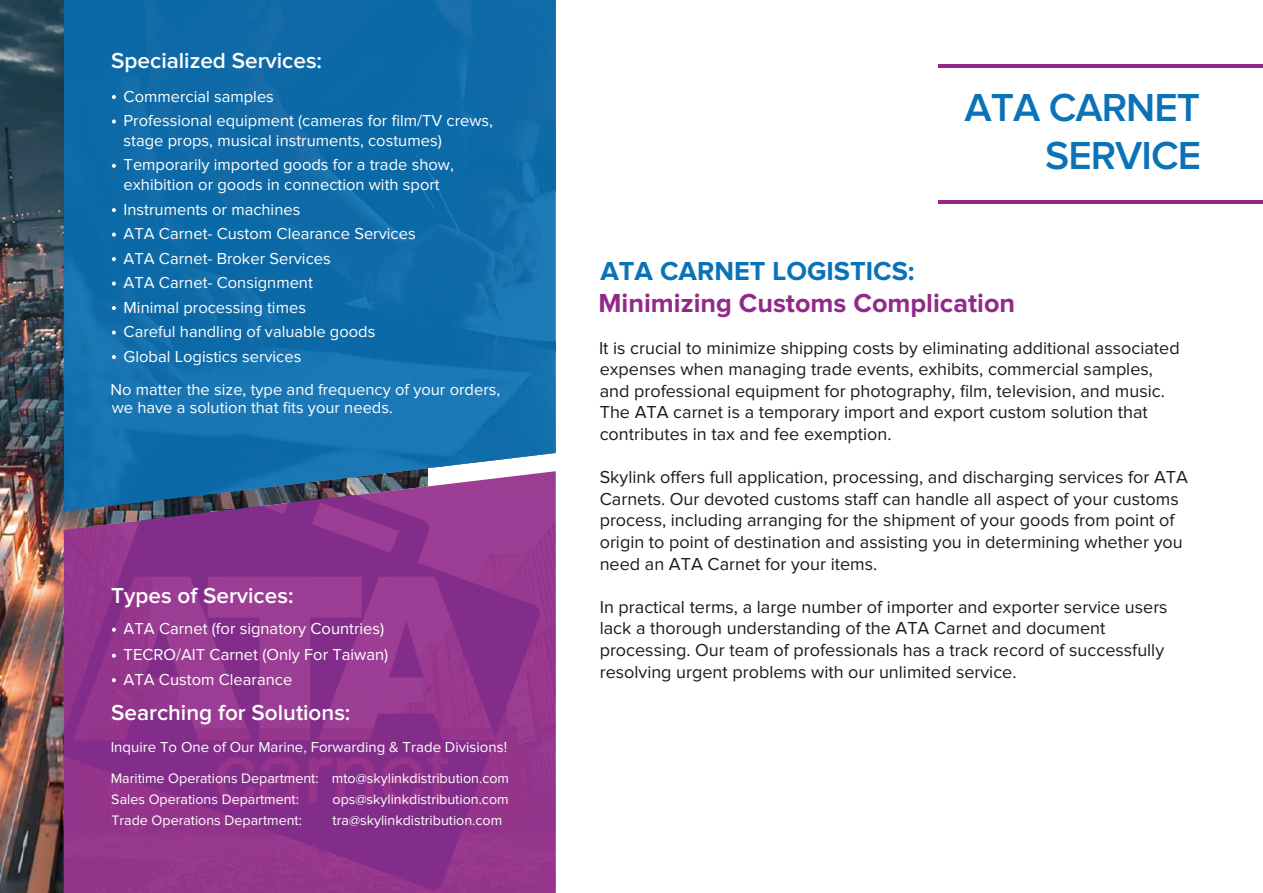
<style>
.page{position:relative;width:1263px;height:893px;background:#fff}
.page>*{position:absolute;margin:0;border:0;box-sizing:border-box;transform-origin:0 0}
.t1{font:600 40.5px/48.6px "Proxima Nova";letter-spacing:-.025em;color:#0a73b8;text-align:right}
.t2{font:700 27px "Proxima Nova";color:#92298a}
.t3{font:700 27px "Proxima Nova";color:#0a73b8}
.t4{font:600 22.5px "Proxima Nova";color:#fff}
.t5{font:18px/21.6px "Proxima Nova";color:#1c1c1c}
.t6{font:16.5px/24.5px "Proxima Nova";color:#fff}
.t7{font:15px "Proxima Nova";color:#fff}
.t8{font:14.25px/20.7px "Proxima Nova";color:#fff}
</style>
<div class="page">
<img style="left:0;top:0;width:64px;height:893px">
<svg style="left:64px;top:0;width:492px;height:471px;background:#116dab"></svg>
<svg style="left:64px;top:471px;width:492px;height:422px;background:#8a378d"></svg>
<svg style="left:112px;top:95px;width:4px;height:4px"></svg>
<svg style="left:112px;top:119px;width:4px;height:5px"></svg>
<svg style="left:112px;top:164px;width:4px;height:4px"></svg>
<svg style="left:112px;top:208px;width:4px;height:4px"></svg>
<svg style="left:112px;top:233px;width:4px;height:4px"></svg>
<svg style="left:112px;top:257px;width:4px;height:4px"></svg>
<svg style="left:112px;top:282px;width:4px;height:4px"></svg>
<svg style="left:112px;top:306px;width:4px;height:4px"></svg>
<svg style="left:112px;top:330px;width:4px;height:5px"></svg>
<svg style="left:112px;top:355px;width:4px;height:4px"></svg>
<svg style="left:112px;top:628px;width:4px;height:4px"></svg>
<svg style="left:112px;top:654px;width:4px;height:4px"></svg>
<svg style="left:112px;top:678px;width:4px;height:4px"></svg>
<hr style="left:939px;top:201px;width:324px;height:3px;background:#92298a">
<hr style="left:939px;top:64px;width:324px;height:3px;background:#92298a">
<p class="t4" style="left:111px;top:48px;width:212px">Specialized Services:</p>
<p class="t6" style="left:124px;top:84px;width:371px">Commercial samples<br>Professional equipment (cameras for film/TV crews,</p>
<p class="t6" style="left:124px;top:128px;width:332px">stage props, musical instruments, costumes)<br>Temporarily imported goods for a trade show,</p>
<p class="t6" style="left:124px;top:173px;width:318px">exhibition or goods in connection with sport<br>Instruments or machines<br>ATA Carnet- Custom Clearance Services<br>ATA Carnet- Broker Services<br>ATA Carnet- Consignment<br>Minimal processing times<br>Careful handling of valuable goods<br>Global Logistics services</p>
<p class="t6" style="left:111px;top:380px;width:391px;line-height:18px">No matter the size, type and frequency of your orders, we have a solution that fits your needs.</p>
<p class="t4" style="left:111px;top:583px;width:184px">Types of Services:</p>
<p class="t6" style="left:124px;top:616px;width:266px;line-height:26px">ATA Carnet (for signatory Countries)<br>TECRO/AIT Carnet (Only For Taiwan)</p>
<p class="t6" style="left:124px;top:667px;width:170px">ATA Custom Clearance</p>
<p class="t4" style="left:111px;top:700px;width:241px">Searching for Solutions:</p>
<p class="t7" style="left:111px;top:738px;width:398px">Inquire To One of Our Marine, Forwarding &amp; Trade Divisions!</p>
<p class="t8" style="left:111px;top:769px;width:209px">Maritime Operations Department:<br>Sales Operations Department:<br>Trade Operations Department:</p>
<p class="t8" style="left:332px;top:769px;width:179px;text-align:justify">mto@skylinkdistribution.com ops@skylinkdistribution.com tra@skylinkdistribution.com</p>
<h1 class="t1" style="left:964px;top:84px;width:238px">ATA CARNET<br>SERVICE</h1>
<h2 class="t3" style="left:600px;top:258px;width:316px">ATA CARNET LOGISTICS:</h2>
<h2 class="t2" style="left:598px;top:291px;width:418px">Minimizing Customs Complication</h2>
<p class="t5" style="left:599px;top:337px;width:582px">It is crucial to minimize shipping costs by eliminating additional associated expenses when managing trade events, exhibits, commercial samples, and professional equipment for photography, film, television, and music.<br>The ATA carnet is a temporary import and export custom solution that contributes in tax and fee exemption.</p>
<p class="t5" style="left:600px;top:467px;width:590px">Skylink offers full application, processing, and discharging services for ATA Carnets. Our devoted customs staff can handle all aspect of your customs process, including arranging for the shipment of your goods from point of origin to point of destination and assisting you in determining whether you need an ATA Carnet for your items.</p>
<p class="t5" style="left:600px;top:596px;width:569px">In practical terms, a large number of importer and exporter service users lack a thorough understanding of the ATA Carnet and document processing. Our team of professionals has a track record of successfully resolving urgent problems with our unlimited service.</p>
</div>
